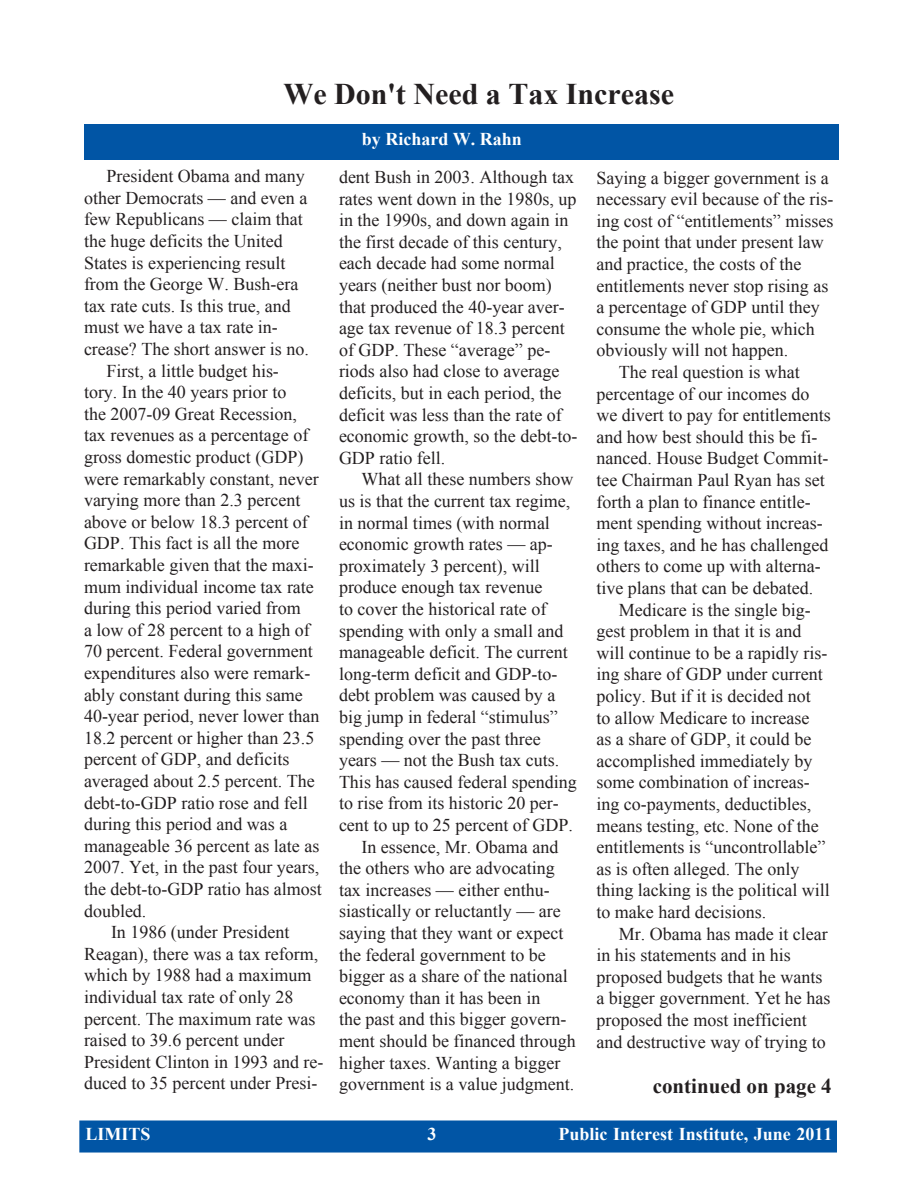
<style>
.page{position:relative;width:918px;height:1188px;background:#fff}
.page>*{position:absolute;margin:0;border:0;box-sizing:border-box;transform-origin:0 0}
.t1{font:700 30px "Times New Roman";color:#231f20}
.t2{font:700 21px "Times New Roman";color:#231f20}
.t3{font:18px/21.6px "Times New Roman";color:#231f20}
.t4{font:700 18px "Times New Roman";color:#fff}
</style>
<div class="page">
<div style="left:80px;top:1121px;width:756px;height:31px;background:#0155a5"></div>
<div style="left:79px;top:1120px;width:758px;height:33px;border:2px solid #0155a5"></div>
<div style="left:84px;top:124px;width:754px;height:36px;background:#0155a5"></div>
<p class="t1" style="left:283px;top:74px;width:392px">We Don't Need a Tax Increase</p>
<p class="t4" style="left:362px;top:126px;width:162px">by Richard W. Rahn</p>
<p class="t3" style="left:84px;top:165px;width:226px;text-indent:22px">President Obama and many other Democrats — and even a few Republicans — claim that the huge deficits the United<br>States is experiencing result from the George W. Bush-era tax rate cuts. Is this true, and must we have a tax rate in&shy;crease? The short answer is no.</p>
<p class="t3" style="left:84px;top:359px;width:239px;text-indent:22px">First, a little budget his-<br>tory. In the 40 years prior to<br>the 2007-09 Great Recession, tax revenues as a percentage of gross domestic product (GDP) were remarkably constant, never varying more than 2.3 percent above or below 18.3 percent of<br>GDP. This fact is all the more remarkable given that the maxi&shy;mum individual income tax rate during this period varied from<br>a low of 28 percent to a high of<br>70 percent. Federal government expenditures also were remark&shy;ably constant during this same<br>40-year period, never lower than<br>18.2 percent or higher than 23.5 percent of GDP, and deficits averaged about 2.5 percent. The debt-to-GDP ratio rose and fell during this period and was a manageable 36 percent as late as<br>2007. Yet, in the past four years, the debt-to-GDP ratio has almost doubled.</p>
<p class="t3" style="left:84px;top:921px;width:241px;text-indent:27px">In 1986 (under President<br>Reagan), there was a tax reform, which by 1988 had a maximum individual tax rate of only 28 percent. The maximum rate was raised to 39.6 percent under<br>President Clinton in 1993 and re&shy;duced to 35 percent under Presi-</p>
<p class="t3" style="left:339px;top:166px;width:240px">dent Bush in 2003. Although tax rates went down in the 1980s, up in the 1990s, and down again in the first decade of this century, each decade had some normal years (neither bust nor boom) that produced the 40-year aver&shy;age tax revenue of 18.3 percent of GDP. These “average” pe&shy;riods also had close to average deficits, but in each period, the deficit was less than the rate of economic growth, so the debt-to-<br>GDP ratio fell.</p>
<p class="t3" style="left:339px;top:468px;width:239px;text-indent:22px">What all these numbers show us is that the current tax regime, in normal times (with normal economic growth rates — ap&shy;proximately 3 percent), will produce enough tax revenue<br>to cover the historical rate of spending with only a small and manageable deficit. The current long-term deficit and GDP-to&shy;debt problem was caused by a big jump in federal “stimulus” spending over the past three years — not the Bush tax cuts.<br>This has caused federal spending to rise from its historic 20 per&shy;cent to up to 25 percent of GDP.</p>
<p class="t3" style="left:339px;top:835px;width:238px;text-indent:22px">In essence, Mr. Obama and the others who are advocating tax increases — either enthu&shy;siastically or reluctantly — are saying that they want or expect the federal government to be bigger as a share of the national economy than it has been in<br>the past and this bigger govern&shy;ment should be financed through higher taxes. Wanting a bigger government is a value judgment.</p>
<p class="t3" style="left:596px;top:167px;width:238px">Saying a bigger government is a necessary evil because of the ris&shy;ing cost of “entitlements” misses the point that under present law and practice, the costs of the entitlements never stop rising as a percentage of GDP until they consume the whole pie, which obviously will not happen.</p>
<p class="t3" style="left:596px;top:361px;width:236px;text-indent:22px">The real question is what percentage of our incomes do we divert to pay for entitlements and how best should this be fi&shy;nanced. House Budget Commit&shy;tee Chairman Paul Ryan has set forth a plan to finance entitle&shy;ment spending without increas&shy;ing taxes, and he has challenged others to come up with alterna&shy;tive plans that can be debated.</p>
<p class="t3" style="left:596px;top:599px;width:235px;text-indent:22px">Medicare is the single big&shy;gest problem in that it is and will continue to be a rapidly ris&shy;ing share of GDP under current policy. But if it is decided not<br>to allow Medicare to increase<br>as a share of GDP, it could be accomplished immediately by some combination of increas&shy;ing co-payments, deductibles, means testing, etc. None of the entitlements is “uncontrollable” as is often alleged. The only thing lacking is the political will to make hard decisions.</p>
<p class="t3" style="left:596px;top:923px;width:235px;text-indent:22px">Mr. Obama has made it clear in his statements and in his proposed budgets that he wants a bigger government. Yet he has proposed the most inefficient and destructive way of trying to</p>
<p class="t2" style="left:653px;top:1072px;width:181px">continued on page 4</p>
<p class="t4" style="left:86px;top:1121px;width:67px">LIMITS</p>
<p class="t4" style="left:559px;top:1121px;width:265px">Public Interest Institute, June 2011</p>
</div>
